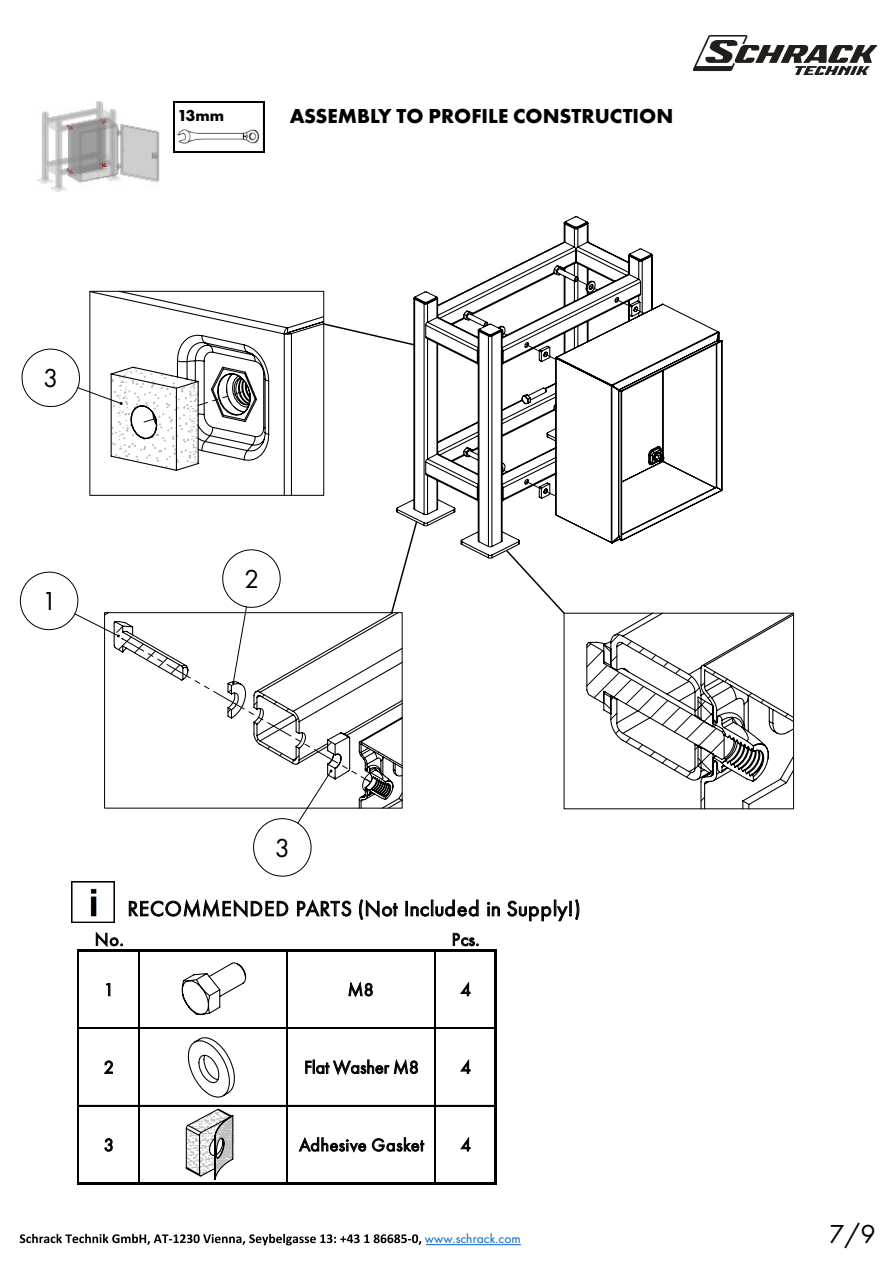
<style>
.page{position:relative;width:893px;height:1263px;background:#fff}
.page>*{position:absolute;margin:0;border:0;box-sizing:border-box;transform-origin:0 0}
.t1{font:27px "Futura PT";color:#000}
.t2{font:21.75px "Futura PT";letter-spacing:.025em;color:#000}
.t3{font:700 21px "Futura PT";color:#000}
.t4{font:18.3px "Futura PT";letter-spacing:.015em;color:#000}
.t5{font:700 16.5px "Futura PT";color:#000}
.t6{font:13.5px "Futura PT";color:#0563c1}
</style>
<div class="page">
<svg style="left:20px;top:1234px;width:401px;height:11px"></svg>
<hr style="left:426px;top:1244px;width:95px;height:1px;background:#0563c1">
<img style="left:177px;top:129px;width:83px;height:15px">
<hr style="left:173px;top:102px;width:1px;height:51px;background:#000">
<hr style="left:263px;top:102px;width:2px;height:51px;background:#000">
<hr style="left:173px;top:102px;width:92px;height:1px;background:#000">
<hr style="left:173px;top:151px;width:92px;height:1px;background:#000">
<hr style="left:173px;top:152px;width:92px;height:1px;background:#000">
<img style="left:72px;top:882px;width:43px;height:41px">
<svg style="left:181px;top:962px;width:66px;height:54px"></svg>
<svg style="left:185px;top:1108px;width:49px;height:72px"></svg>
<svg style="left:129px;top:899px;width:159px;height:19px"></svg>
<svg style="left:297px;top:899px;width:54px;height:18px"></svg>
<svg style="left:359px;top:899px;width:39px;height:21px"></svg>
<svg style="left:406px;top:899px;width:73px;height:18px"></svg>
<svg style="left:487px;top:902px;width:13px;height:14px"></svg>
<svg style="left:507px;top:899px;width:72px;height:23px"></svg>
<svg style="left:96px;top:932px;width:27px;height:15px"></svg>
<svg style="left:453px;top:933px;width:26px;height:13px"></svg>
<svg style="left:106px;top:983px;width:4px;height:13px"></svg>
<svg style="left:348px;top:981px;width:25px;height:16px"></svg>
<svg style="left:460px;top:982px;width:11px;height:14px"></svg>
<svg style="left:104px;top:1060px;width:9px;height:14px"></svg>
<svg style="left:305px;top:1059px;width:113px;height:16px"></svg>
<svg style="left:460px;top:1060px;width:11px;height:14px"></svg>
<svg style="left:104px;top:1138px;width:9px;height:14px"></svg>
<svg style="left:299px;top:1137px;width:67px;height:16px"></svg>
<svg style="left:372px;top:1137px;width:52px;height:15px"></svg>
<svg style="left:460px;top:1137px;width:11px;height:14px"></svg>
<hr style="left:78px;top:949px;width:1px;height:235px;background:#000">
<hr style="left:139px;top:951px;width:1px;height:231px;background:#000">
<hr style="left:286px;top:951px;width:1px;height:231px;background:#000">
<hr style="left:287px;top:951px;width:1px;height:231px;background:#000">
<hr style="left:434px;top:951px;width:1px;height:231px;background:#000">
<hr style="left:435px;top:951px;width:1px;height:231px;background:#000">
<hr style="left:495px;top:951px;width:2px;height:233px;background:#000">
<hr style="left:79px;top:949px;width:418px;height:2px;background:#000">
<hr style="left:79px;top:1027px;width:416px;height:1px;background:#000">
<hr style="left:79px;top:1028px;width:416px;height:1px;background:#000">
<hr style="left:79px;top:1105px;width:416px;height:1px;background:#000">
<hr style="left:79px;top:1182px;width:418px;height:2px;background:#000">
<img style="left:37px;top:100px;width:123px;height:92px">
<svg style="left:20px;top:549px;width:292px;height:328px"></svg>
<svg style="left:74px;top:606px;width:238px;height:218px"></svg>
<svg style="left:391px;top:559px;width:17px;height:52px"></svg>
<svg style="left:325px;top:323px;width:70px;height:19px"></svg>
<svg style="left:187px;top:1037px;width:48px;height:61px"></svg>
<svg style="left:395px;top:216px;width:328px;height:343px"></svg>
<svg style="left:614px;top:298px;width:31px;height:16px"></svg>
<svg style="left:575px;top:278px;width:23px;height:13px"></svg>
<svg style="left:524px;top:480px;width:33px;height:17px"></svg>
<svg style="left:501px;top:468px;width:7px;height:5px"></svg>
<svg style="left:524px;top:343px;width:33px;height:17px"></svg>
<svg style="left:501px;top:331px;width:7px;height:5px"></svg>
<svg style="left:89px;top:290px;width:236px;height:206px"></svg>
<svg style="left:21px;top:348px;width:223px;height:123px"></svg>
<svg style="left:103px;top:611px;width:300px;height:198px"></svg>
<svg style="left:116px;top:625px;width:276px;height:167px"></svg>
<svg style="left:563px;top:612px;width:22px;height:197px"></svg>
<svg style="left:585px;top:612px;width:210px;height:198px"></svg>
<img style="left:693px;top:36px;width:184px;height:39px">
<svg style="left:505px;top:549px;width:61px;height:66px"></svg>
<p class="t5" style="left:177px;top:105px;width:48px">13mm</p>
<p class="t3" style="left:290px;top:102px;width:385px">ASSEMBLY TO PROFILE CONSTRUCTION</p>
<h1 class="t1" style="left:43px;top:362px;width:17px">3</h1>
<h1 class="t1" style="left:42px;top:585px;width:17px">1</h1>
<h1 class="t1" style="left:244px;top:563px;width:17px">2</h1>
<h1 class="t1" style="left:275px;top:832px;width:17px">3</h1>
<p class="t2" style="left:127px;top:896px;width:455px">RECOMMENDED PARTS (Not Included in Supply!)</p>
<p class="t4" style="left:95px;top:928px;width:30px">No.</p>
<p class="t4" style="left:452px;top:928px;width:29px">Pcs.</p>
<p class="t4" style="left:104px;top:979px;width:12px">1</p>
<p class="t4" style="left:348px;top:979px;width:28px">M8</p>
<p class="t4" style="left:461px;top:979px;width:12px">4</p>
<p class="t4" style="left:104px;top:1056px;width:12px">2</p>
<p class="t4" style="left:304px;top:1056px;width:116px">Flat Washer M8</p>
<p class="t4" style="left:461px;top:1056px;width:12px">4</p>
<p class="t4" style="left:104px;top:1134px;width:12px">3</p>
<p class="t4" style="left:299px;top:1134px;width:126px">Adhesive Gasket</p>
<p class="t4" style="left:461px;top:1134px;width:12px">4</p>
<p class="t6" style="left:425px;top:1230px;width:97px">www.schrack.com</p>
<h1 class="t1" style="left:829px;top:1218px;width:48px">7/9</h1>
</div>
